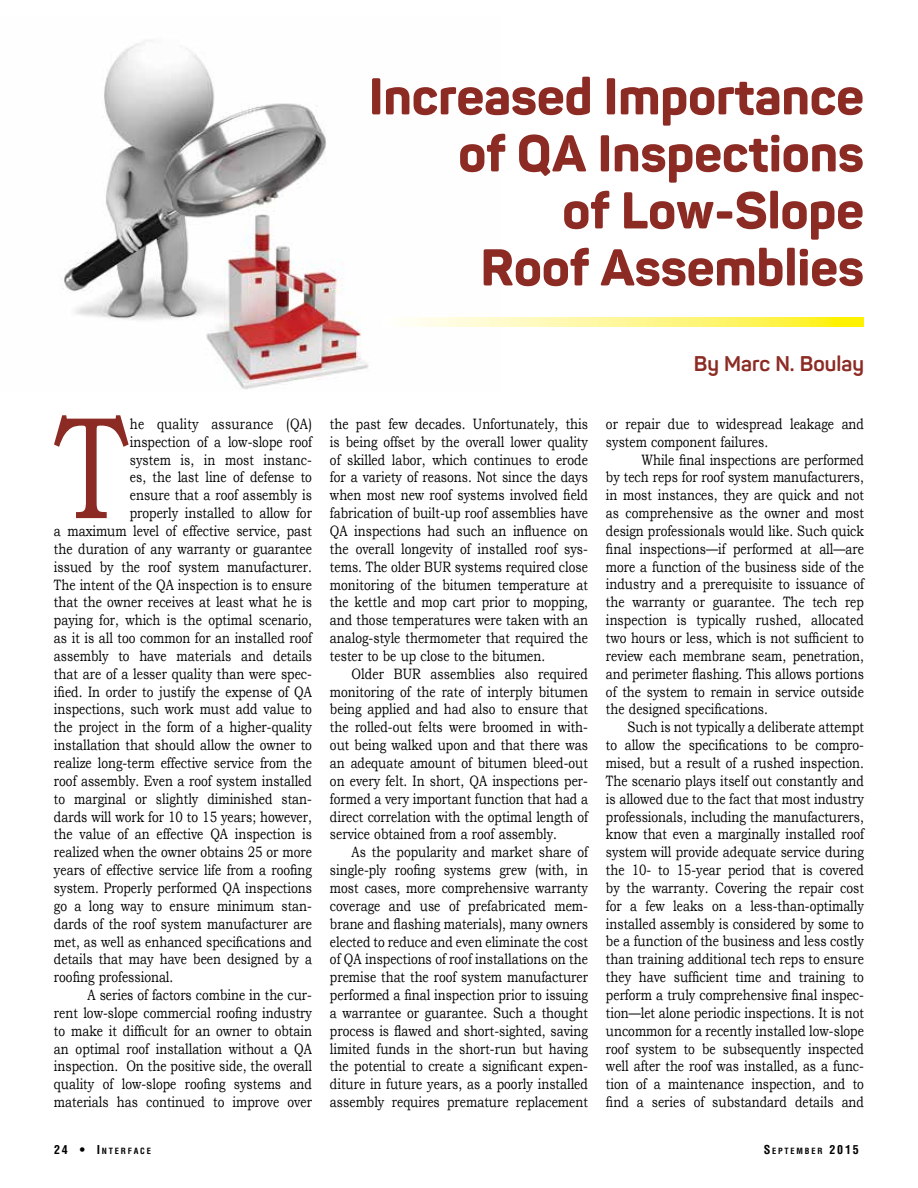
<style>
.page{position:relative;width:918px;height:1188px;background:#fff}
.page>*{position:absolute;margin:0;border:0;box-sizing:border-box;transform-origin:0 0}
.t1{font:146.1px "Bookman Old Style";color:#8c2b24;scale:.8 1}
.t2{font:800 51px/57px "Panton";color:#8c2b24;text-align:right}
.t3{font:700 21px "Panton";color:#8c2b24}
.t4{font:15px/17.9px "Bookman Old Style";color:#000;text-align:justify;scale:.8 1}
.t5{font:700 condensed 8.4px "Helvetica";letter-spacing:.215em;color:#000}
.s1{font-size:12px}
</style>
<div class="page">
<img style="left:62px;top:42px;width:439px;height:348px">
<svg style="left:382px;top:318px;width:482px;height:8px;background:#fff78f"></svg>
<p class="t2" style="left:369px;top:67px;width:497px">Increased Importance of QA Inspections<br>of Low-Slope<br>Roof Assemblies</p>
<p class="t1" style="left:55px;top:385px;width:92px">T</p>
<p class="t4" style="left:130px;top:415px;width:229px">he quality assurance (QA) inspection of a low-slope roof system is, in most instanc&shy;es, the last line of defense to</p>
<p class="t4" style="left:130px;top:486px;width:229px">ensure that a roof assembly is</p>
<p class="t4" style="left:54px;top:504px;width:324px;text-indent:76px">properly installed to allow for a maximum level of effective service, past the duration of any warranty or guarantee issued by the roof system manufacturer.<br>The intent of the QA inspection is to ensure that the owner receives at least what he is paying for, which is the optimal scenario, as it is all too common for an installed roof assembly to have materials and details that are of a lesser quality than were spec&shy;ified. In order to justify the expense of QA inspections, such work must add value to the project in the form of a higher-quality installation that should allow the owner to realize long-term effective service from the roof assembly. Even a roof system installed to marginal or slightly diminished stan&shy;dards will work for 10 to 15 years; however, the value of an effective QA inspection is realized when the owner obtains 25 or more years of effective service life from a roofing system. Properly performed QA inspections go a long way to ensure minimum stan&shy;dards of the roof system manufacturer are met, as well as enhanced specifications and details that may have been designed by a roofing professional.</p>
<p class="t4" style="left:54px;top:986px;width:324px;text-indent:34px">A series of factors combine in the cur&shy;rent low-slope commercial roofing industry to make it difficult for an owner to obtain an optimal roof installation without a QA inspection. On the positive side, the overall quality of low-slope roofing systems and materials has continued to improve over</p>
<h6 class="t5" style="left:54px;top:1146px;width:98px"><span class="s1">24 • I</span>NTERFACE</h6>
<p class="t3" style="left:694px;top:350px;width:172px">By Marc N. Boulay</p>
<p class="t4" style="left:330px;top:415px;width:324px">the past few decades. Unfortunately, this is being offset by the overall lower quality of skilled labor, which continues to erode for a variety of reasons. Not since the days when most new roof systems involved field fabrication of built-up roof assemblies have QA inspections had such an influence on the overall longevity of installed roof sys&shy;tems. The older BUR systems required close monitoring of the bitumen temperature at the kettle and mop cart prior to mopping, and those temperatures were taken with an analog-style thermometer that required the tester to be up close to the bitumen.</p>
<p class="t4" style="left:330px;top:665px;width:324px;text-indent:22px">Older BUR assemblies also required monitoring of the rate of interply bitumen being applied and had also to ensure that the rolled-out felts were broomed in with&shy;out being walked upon and that there was an adequate amount of bitumen bleed-out on every felt. In short, QA inspections per&shy;formed a very important function that had a direct correlation with the optimal length of service obtained from a roof assembly.</p>
<p class="t4" style="left:330px;top:843px;width:324px;text-indent:22px">As the popularity and market share of single-ply roofing systems grew (with, in most cases, more comprehensive warranty coverage and use of prefabricated mem&shy;brane and flashing materials), many owners elected to reduce and even eliminate the cost of QA inspections of roof installations on the premise that the roof system manufacturer performed a final inspection prior to issuing a warrantee or guarantee. Such a thought process is flawed and short-sighted, saving limited funds in the short-run but having the potential to create a significant expen&shy;diture in future years, as a poorly installed assembly requires premature replacement</p>
<p class="t4" style="left:606px;top:415px;width:324px">or repair due to widespread leakage and system component failures.</p>
<p class="t4" style="left:606px;top:451px;width:324px;text-indent:36px">While final inspections are performed by tech reps for roof system manufacturers, in most instances, they are quick and not as comprehensive as the owner and most design professionals would like. Such quick final inspections—if performed at all—are more a function of the business side of the industry and a prerequisite to issuance of the warranty or guarantee. The tech rep inspection is typically rushed, allocated two hours or less, which is not sufficient to review each membrane seam, penetration, and perimeter flashing. This allows portions of the system to remain in service outside the designed specifications.</p>
<p class="t4" style="left:606px;top:718px;width:324px;text-indent:22px">Such is not typically a deliberate attempt to allow the specifications to be compro&shy;mised, but a result of a rushed inspection.<br>The scenario plays itself out constantly and is allowed due to the fact that most industry professionals, including the manufacturers, know that even a marginally installed roof system will provide adequate service during the 10- to 15-year period that is covered by the warranty. Covering the repair cost for a few leaks on a less-than-optimally installed assembly is considered by some to be a function of the business and less costly than training additional tech reps to ensure they have sufficient time and training to perform a truly comprehensive final inspec&shy;tion—let alone periodic inspections. It is not uncommon for a recently installed low-slope roof system to be subsequently inspected well after the roof was installed, as a func&shy;tion of a maintenance inspection, and to find a series of substandard details and</p>
<p class="t5" style="left:764px;top:1146px;width:97px"><span class="s1">S</span>EPTEMBER <span class="s1">2015</span></p>
</div>
